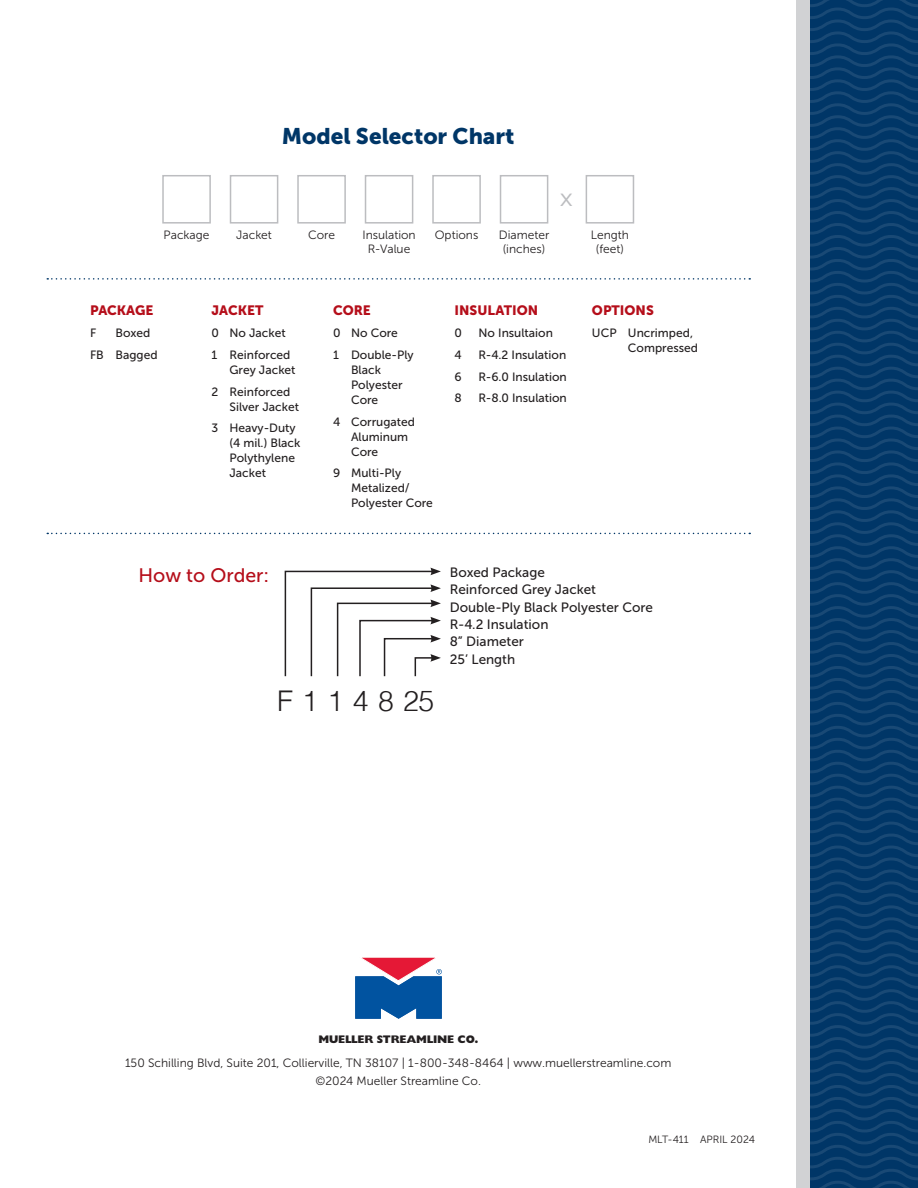
<style>
.page{position:relative;width:918px;height:1188px;background:#fff}
.page>*{position:absolute;margin:0;border:0;box-sizing:border-box;transform-origin:0 0}
.t1{font:300 28.5px "Helvetica";letter-spacing:.33em;color:#231f20}
.t2{font:24px "Gotham";color:#bcbdc0}
.t3{font:22.5px "Museo Sans 900";color:#003667}
.t4{font:19.5px "Museo Sans 500";color:#b50e1a}
.t5{font:13.5px/17.2px "Museo Sans 500";color:#231f20}
.t6{font:13.5px "Museo Sans 900";color:#b50e1a}
.t7{font:12px/15px "Museo Sans 500";color:#231f20}
.t8{font:12px/13.5px "Museo Sans 300";color:#231f20;text-align:center}
.t9{font:800 11.1px "Gill Sans Std";letter-spacing:-.015em;color:#231f20}
.t10{font:10.5px "Museo Sans 300";color:#231f20}
</style>
<div class="page">
<div style="left:796px;top:0;width:14px;height:1188px;background:#d1d2d4"></div>
<svg style="left:810px;top:0;width:108px;height:1188px;background:#063a6a"></svg>
<svg style="left:355px;top:957px;width:87px;height:62px"></svg>
<svg style="left:284px;top:568px;width:157px;height:109px"></svg>
<div style="left:162px;top:175px;width:49px;height:49px;border:2px solid #bcbdc0"></div>
<div style="left:230px;top:175px;width:48px;height:49px;border:2px solid #bcbdc0"></div>
<div style="left:297px;top:175px;width:49px;height:49px;border:2px solid #bcbdc0"></div>
<div style="left:365px;top:175px;width:48px;height:49px;border:2px solid #bcbdc0"></div>
<div style="left:432px;top:175px;width:49px;height:49px;border:2px solid #bcbdc0"></div>
<div style="left:500px;top:175px;width:48px;height:49px;border:2px solid #bcbdc0"></div>
<div style="left:586px;top:175px;width:48px;height:49px;border:2px solid #bcbdc0"></div>
<svg style="left:47px;top:278px;width:703px;height:2px"></svg>
<svg style="left:47px;top:533px;width:703px;height:1px"></svg>
<h3 class="t3" style="left:282px;top:124px;width:234px">Model Selector Chart</h3>
<h2 class="t2" style="left:560px;top:183px;width:15px">x</h2>
<p class="t8" style="left:164px;top:228px;width:47px">Package</p>
<p class="t8" style="left:236px;top:228px;width:37px">Jacket</p>
<p class="t8" style="left:308px;top:228px;width:29px">Core</p>
<p class="t8" style="left:362px;top:228px;width:55px">Insulation<br>R-Value</p>
<p class="t8" style="left:435px;top:228px;width:45px">Options</p>
<p class="t8" style="left:499px;top:228px;width:52px">Diameter (inches)</p>
<p class="t8" style="left:591px;top:228px;width:40px">Length (feet)</p>
<p class="t6" style="left:90px;top:303px;width:65px">PACKAGE</p>
<p class="t7" style="left:90px;top:325px;width:8px">F</p>
<p class="t7" style="left:90px;top:322px;width:69px;line-height:21.8px;text-indent:26px">Boxed<br>FB Bagged</p>
<p class="t6" style="left:212px;top:303px;width:53px">JACKET</p>
<p class="t7" style="left:212px;top:322px;width:80px;line-height:21.8px">0 No Jacket<br>1 Reinforced</p>
<p class="t7" style="left:212px;top:359px;width:85px;line-height:21.8px;text-indent:18px">Grey Jacket<br>2 Reinforced</p>
<p class="t7" style="left:212px;top:396px;width:89px;line-height:21.8px;text-align:right">Silver Jacket<br>3 Heavy-Duty</p>
<p class="t7" style="left:230px;top:436px;width:72px">(4 mil.) Black<br>Polythylene<br>Jacket</p>
<p class="t6" style="left:333px;top:303px;width:39px">CORE</p>
<p class="t7" style="left:333px;top:322px;width:82px;line-height:21.8px">0 No Core<br>1 Double-Ply</p>
<p class="t7" style="left:351px;top:362px;width:53px">Black<br>Polyester<br>Core</p>
<p class="t7" style="left:351px;top:414px;width:65px;text-indent:-18px">4 Corrugated<br>Aluminum<br>Core</p>
<p class="t7" style="left:351px;top:466px;width:83px;text-indent:-18px">9 Multi-Ply<br>Metalized/<br>Polyester Core</p>
<p class="t6" style="left:455px;top:303px;width:85px">INSULATION</p>
<p class="t7" style="left:455px;top:325px;width:9px">0</p>
<p class="t7" style="left:479px;top:325px;width:76px">No Insultaion</p>
<p class="t7" style="left:455px;top:347px;width:9px">4</p>
<p class="t7" style="left:479px;top:347px;width:89px">R-4.2 Insulation</p>
<p class="t7" style="left:455px;top:369px;width:9px">6</p>
<p class="t7" style="left:479px;top:369px;width:90px">R-6.0 Insulation</p>
<p class="t7" style="left:455px;top:391px;width:9px">8</p>
<p class="t7" style="left:479px;top:391px;width:90px">R-8.0 Insulation</p>
<p class="t6" style="left:592px;top:303px;width:63px">OPTIONS</p>
<p class="t7" style="left:628px;top:325px;width:72px;text-indent:-36px">UCP Uncrimped,<br>Compressed</p>
<h3 class="t4" style="left:139px;top:564px;width:132px">How to Order:</h3>
<p class="t5" style="left:450px;top:564px;width:205px">Boxed Package<br>Reinforced Grey Jacket<br>Double-Ply Black Polyester Core<br>R-4.2 Insulation<br>8” Diameter<br>25’ Length</p>
<h1 class="t1" style="left:277px;top:676px;width:159px">F114825</h1>
<p class="t9" style="left:318px;top:1033px;width:161px">MUELLER STREAMLINE CO.</p>
<p class="t8" style="left:125px;top:1054px;width:548px;line-height:18px">150 Schilling Blvd, Suite 201, Collierville, TN 38107 | 1-800-348-8464 | www.muellerstreamline.com ©2024 Mueller Streamline Co.</p>
<p class="t10" style="left:648px;top:1134px;width:108px">MLT-411 APRIL 2024</p>
</div>
